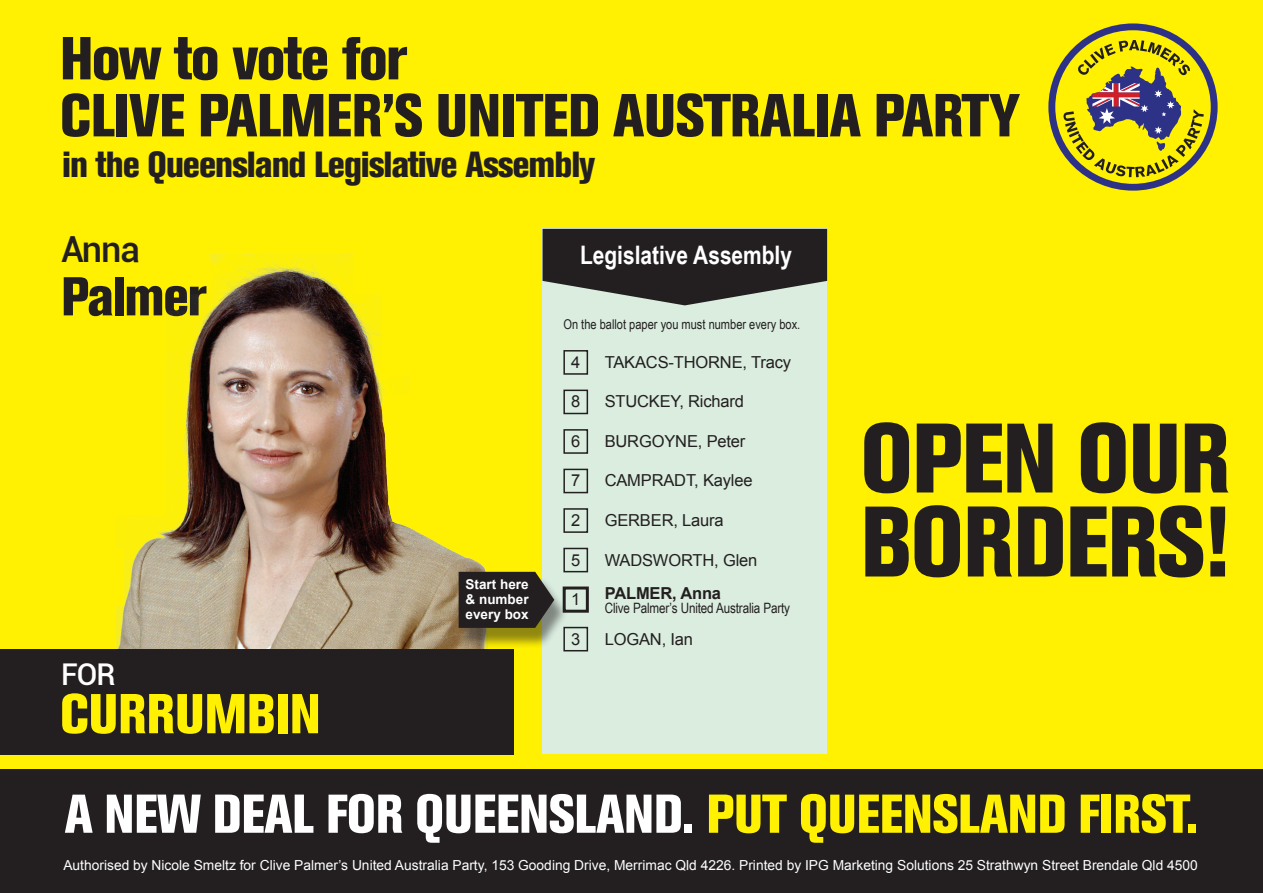
<style>
.page{position:relative;width:1263px;height:893px;background:#fff}
.page>*{position:absolute;margin:0;border:0;box-sizing:border-box;transform-origin:0 0}
.t1{font:800 condensed 99px "Akzidenz Grotesk BE";letter-spacing:-.015em;color:#231f20}
.t2{font:800 condensed 97.5px "Akzidenz Grotesk BE";letter-spacing:-.015em;color:#231f20}
.t3{font:800 condensed 60px "Akzidenz Grotesk BE";letter-spacing:-.01em;color:#231f20}
.t4{font:800 condensed 60px "Akzidenz Grotesk BE";letter-spacing:-.03em;color:#231f20}
.t5{font:800 condensed 55.5px "Akzidenz Grotesk BE";letter-spacing:-.01em;color:#fff101}
.t6{font:800 condensed 54px "Akzidenz Grotesk BE";letter-spacing:-.01em;color:#fff}
.t7{font:800 condensed 54px "Akzidenz Grotesk BE";letter-spacing:-.03em;color:#231f20}
.t8{font:800 condensed 36px "Akzidenz Grotesk BE";letter-spacing:-.03em;color:#231f20}
.t9{font:500 36px "Roboto";color:#231f20}
.t10{font:500 30px "Roboto";color:#fff}
.t11{font:700 25.5px "Arial Narrow";color:#fff}
.t12{font:16.5px "Arial";letter-spacing:-.01em;color:#231f20}
.t13{font:700 16.5px "Arial";letter-spacing:-.01em;color:#231f20}
.t14{font:14.25px "Arial Narrow";letter-spacing:-.01em;color:#231f20}
.t15{font:13.8px "Arial";color:#fff}
.t16{font:13.5px "Arial Narrow";color:#231f20}
.t17{font:700 13.5px/15px "Arial";color:#fff;text-align:justify}
.s1{color:#fff101}
</style>
<div class="page">
<div style="left:0;top:200px;width:1263px;height:584px;background:#fff101"></div>
<div style="left:0;top:770px;width:1263px;height:123px;background:#231f20"></div>
<div style="left:0;top:649px;width:513px;height:105px;background:#231f20"></div>
<img style="left:115px;top:255px;width:379px;height:394px">
<div style="left:542px;top:229px;width:285px;height:525px;background:#daeddf"></div>
<svg style="left:543px;top:229px;width:284px;height:76px"></svg>
<div style="left:563px;top:627px;width:25px;height:24px;border:2px solid #231f20"></div>
<div style="left:563px;top:586px;width:26px;height:27px;border:3px solid #231f20"></div>
<div style="left:563px;top:548px;width:25px;height:24px;border:2px solid #231f20"></div>
<div style="left:563px;top:508px;width:25px;height:25px;border:2px solid #231f20"></div>
<div style="left:563px;top:469px;width:25px;height:24px;border:2px solid #231f20"></div>
<div style="left:563px;top:429px;width:25px;height:25px;border:2px solid #231f20"></div>
<div style="left:563px;top:390px;width:25px;height:24px;border:2px solid #231f20"></div>
<div style="left:563px;top:350px;width:25px;height:25px;border:2px solid #231f20"></div>
<div style="left:458px;top:576px;width:111px;height:73px;background:#231f20;opacity:.5"></div>
<svg style="left:459px;top:572px;width:95px;height:56px;background:#302e2b"></svg>
<div style="left:0;top:0;width:1263px;height:210px;background:#fff101"></div>
<div style="left:1048px;top:23px;width:169px;height:168px;background:#2e3287;border-radius:50%"></div>
<div style="left:1055px;top:30px;width:156px;height:154px;background:#fff101;border-radius:50%"></div>
<svg style="left:1063px;top:40px;width:141px;height:137px"></svg>
<p class="t4" style="left:60px;top:24px;width:349px">How to vote for</p>
<p class="t3" style="left:60px;top:81px;width:962px">CLIVE PALMER’S UNITED AUSTRALIA PARTY</p>
<p class="t8" style="left:62px;top:144px;width:534px">in the Queensland Legislative Assembly</p>
<p class="t9" style="left:61px;top:223px;width:81px">Anna</p>
<p class="t11" style="left:580px;top:235px;width:213px">Legislative Assembly</p>
<p class="t7" style="left:61px;top:265px;width:147px">Palmer</p>
<p class="t10" style="left:61px;top:653px;width:56px">FOR</p>
<p class="t5" style="left:60px;top:682px;width:262px">CURRUMBIN</p>
<p class="t17" style="left:466px;top:577px;width:65px">Start here &amp; number every box</p>
<p class="t16" style="left:563px;top:314px;width:238px">On the ballot paper you must number every box.</p>
<p class="t12" style="left:605px;top:351px;width:188px">TAKACS-THORNE, Tracy</p>
<p class="t12" style="left:605px;top:391px;width:141px">STUCKEY, Richard</p>
<p class="t12" style="left:605px;top:430px;width:142px">BURGOYNE, Peter</p>
<p class="t12" style="left:605px;top:470px;width:149px">CAMPRADT, Kaylee</p>
<p class="t12" style="left:605px;top:509px;width:121px">GERBER, Laura</p>
<p class="t12" style="left:605px;top:549px;width:154px">WADSWORTH, Glen</p>
<p class="t12" style="left:571px;top:351px;width:11px">4</p>
<p class="t12" style="left:571px;top:391px;width:11px">8</p>
<p class="t12" style="left:571px;top:430px;width:11px">6</p>
<p class="t12" style="left:571px;top:470px;width:11px">7</p>
<p class="t12" style="left:571px;top:509px;width:11px">2</p>
<p class="t12" style="left:571px;top:549px;width:11px">5</p>
<p class="t12" style="left:571px;top:589px;width:11px">1</p>
<p class="t12" style="left:571px;top:628px;width:11px">3</p>
<p class="t13" style="left:605px;top:583px;width:118px">PALMER, Anna</p>
<p class="t14" style="left:605px;top:597px;width:187px">Clive Palmer’s United Australia Party</p>
<p class="t12" style="left:605px;top:628px;width:90px">LOGAN, Ian</p>
<p class="t2" style="left:860px;top:402px;width:372px">OPEN OUR</p>
<p class="t1" style="left:860px;top:485px;width:371px">BORDERS!</p>
<p class="t6" style="left:65px;top:783px;width:1135px">A NEW DEAL FOR QUEENSLAND. <span class="s1">PUT QUEENSLAND FIRST.</span></p>
<p class="t15" style="left:63px;top:856px;width:1136px">Authorised by Nicole Smeltz for Clive Palmer’s United Australia Party, 153 Gooding Drive, Merrimac Qld 4226. Printed by IPG Marketing Solutions 25 Strathwyn Street Brendale Qld 4500</p>
</div>
